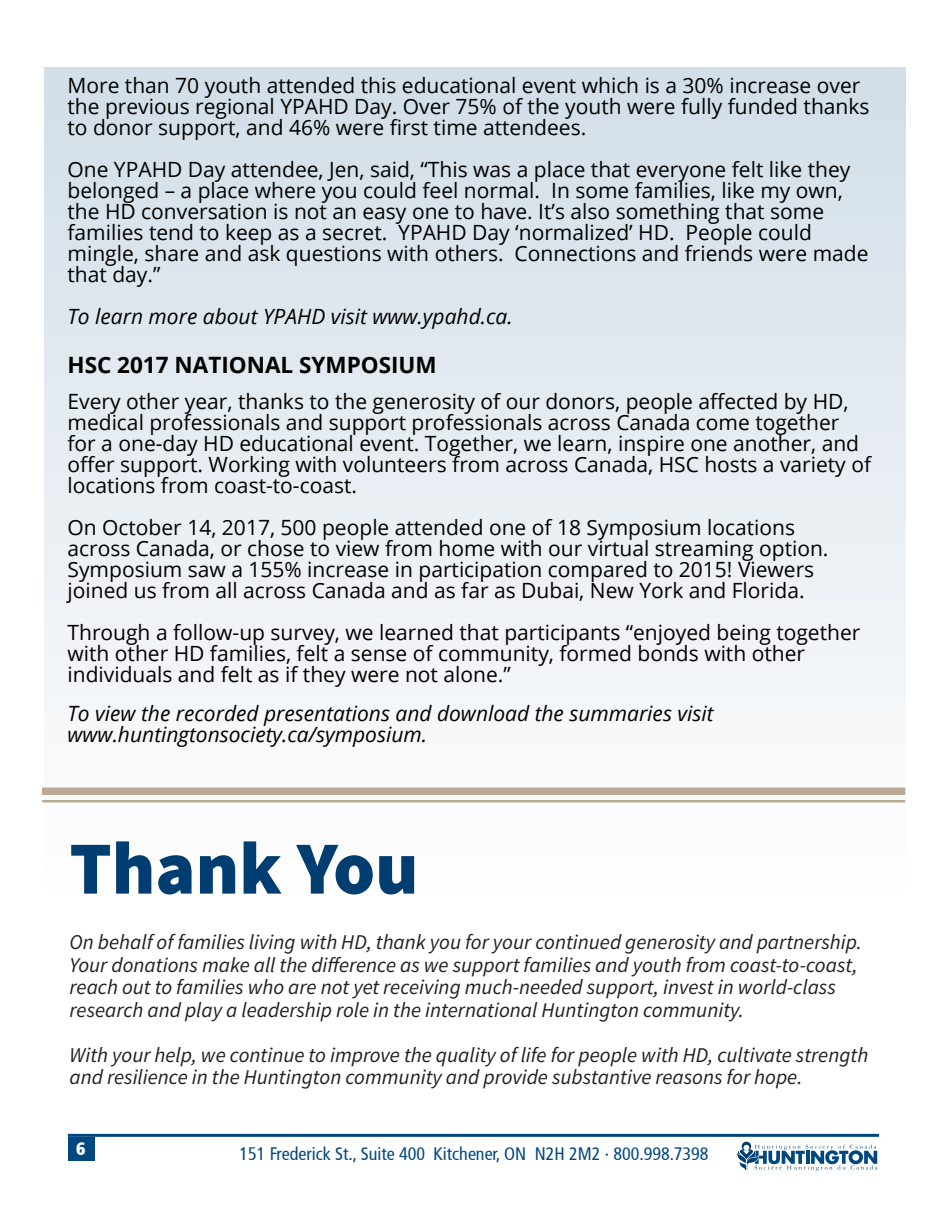
<style>
.page{position:relative;width:945px;height:1215px;background:#fff}
.page>*{position:absolute;margin:0;border:0;box-sizing:border-box;transform-origin:0 0}
.t1{font:900 75px "Source Sans Pro";color:#003d71}
.t2{font:700 22.5px "Open Sans";color:#000}
.t3{font:21px/21px "Open Sans";color:#000}
.t4{font:italic 21px/22.5px "Source Sans Pro";color:#231f20}
.t5{font:italic 21px/21px "Open Sans";color:#000}
.t6{font:condensed 18px "Frutiger";color:#00467f}
.t7{font:900 condensed 18px "Frutiger";color:#fff}
</style>
<div class="page">
<div style="left:44px;top:68px;width:862px;height:1067px;background:linear-gradient(to bottom,#d4dfe8,#fff)"></div>
<hr style="left:68px;top:1134px;width:811px;height:3px;background:#00467f">
<div style="left:68px;top:1137px;width:27px;height:24px;background:#00467f"></div>
<hr style="left:42px;top:800px;width:863px;height:3px;background:#b9ab96">
<div style="left:42px;top:788px;width:863px;height:7px;background:#b9ab96"></div>
<svg style="left:737px;top:1142px;width:140px;height:29px"></svg>
<p class="t3" style="left:68px;top:74px;width:804px">More than 70 youth attended this educational event which is a 30% increase over the previous regional YPAHD Day. Over 75% of the youth were fully funded thanks to donor support, and 46% were first time attendees.</p>
<p class="t3" style="left:68px;top:158px;width:803px">One YPAHD Day attendee, Jen, said, “This was a place that everyone felt like they belonged – a place where you could feel normal. In some families, like my own, the HD conversation is not an easy one to have. It’s also something that some families tend to keep as a secret. YPAHD Day ‘normalized’ HD. People could mingle, share and ask questions with others. Connections and friends were made that day.”</p>
<p class="t5" style="left:68px;top:305px;width:447px">To learn more about YPAHD visit www.ypahd.ca.</p>
<p class="t2" style="left:68px;top:349px;width:371px">HSC 2017 NATIONAL SYMPOSIUM</p>
<p class="t3" style="left:68px;top:391px;width:805px">Every other year, thanks to the generosity of our donors, people affected by HD, medical professionals and support professionals across Canada come together for a one-day HD educational event. Together, we learn, inspire one another, and offer support. Working with volunteers from across Canada, HSC hosts a variety of locations from coast-to-coast.</p>
<p class="t3" style="left:68px;top:517px;width:763px">On October 14, 2017, 500 people attended one of 18 Symposium locations across Canada, or chose to view from home with our virtual streaming option.<br>Symposium saw a 155% increase in participation compared to 2015! Viewers joined us from all across Canada and as far as Dubai, New York and Florida.</p>
<p class="t3" style="left:68px;top:622px;width:794px">Through a follow-up survey, we learned that participants “enjoyed being together with other HD families, felt a sense of community, formed bonds with other individuals and felt as if they were not alone.”</p>
<p class="t5" style="left:68px;top:703px;width:648px">To view the recorded presentations and download the summaries visit www.huntingtonsociety.ca/symposium.</p>
<p class="t1" style="left:69px;top:817px;width:351px">Thank You</p>
<p class="t4" style="left:70px;top:931px;width:794px">On behalf of families living with HD, thank you for your continued generosity and partnership.<br>Your donations make all the difference as we support families and youth from coast-to-coast, reach out to families who are not yet receiving much-needed support, invest in world-class research and play a leadership role in the international Huntington community.</p>
<p class="t4" style="left:70px;top:1043px;width:800px">With your help, we continue to improve the quality of life for people with HD, cultivate strength and resilience in the Huntington community and provide substantive reasons for hope.</p>
<p class="t7" style="left:76px;top:1138px;width:11px">6</p>
<p class="t6" style="left:240px;top:1144px;width:471px">151 Frederick St., Suite 400 Kitchener, ON N2H 2M2 ∙ 800.998.7398</p>
</div>
